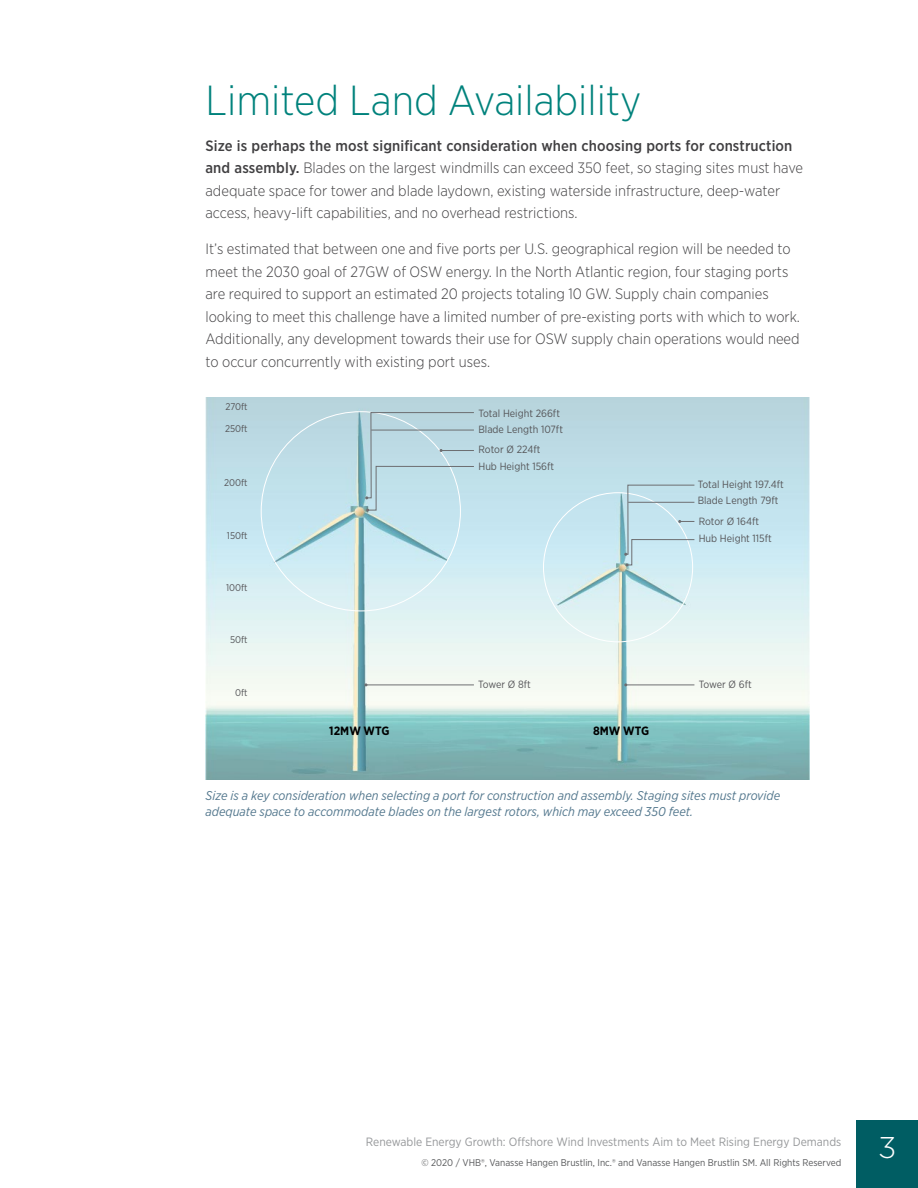
<style>
.page{position:relative;width:918px;height:1188px;background:#fff}
.page>*{position:absolute;margin:0;border:0;box-sizing:border-box;transform-origin:0 0}
.t1{font:300 42px "Gotham Narrow";color:#00827c}
.t2{font:300 30px "Gotham";color:#fff}
.t3{font:300 15px/22.5px "Gotham Narrow";color:#414042}
.t4{font:italic 12.75px/16.5px "Gotham Narrow";color:#54788e}
.t5{font:12px "Gotham Narrow";color:#96989a}
.t6{font:700 12px "Gotham Narrow";color:#000}
.t7{font:10.5px/16.5px "Gotham Narrow";color:#565659}
.t8{font:9.75px "Gotham Narrow";color:#58595b}
.t9{font:9.75px "Gotham Narrow";color:#565659}
.s1{font-weight:500}
</style>
<div class="page">
<div style="left:856px;top:1120px;width:62px;height:68px;background:#005d63"></div>
<img style="left:206px;top:397px;width:604px;height:383px">
<hr style="left:366px;top:685px;width:108px;height:1px;background:#6d6e71">
<hr style="left:626px;top:685px;width:68px;height:1px;background:#6d6e71">
<svg style="left:365px;top:412px;width:110px;height:100px;background:#bad8e1"></svg>
<svg style="left:624px;top:484px;width:71px;height:82px;background:#c1dfe8"></svg>
<h1 class="t1" style="left:206px;top:74px;width:437px">Limited Land Availability</h1>
<p class="t3" style="left:206px;top:134px;width:599px"><span class="s1">Size is perhaps the most significant consideration when choosing ports for construction and assembly.</span> Blades on the largest windmills can exceed 350 feet, so staging sites must have adequate space for tower and blade laydown, existing waterside infrastructure, deep-water access, heavy-lift capabilities, and no overhead restrictions.</p>
<p class="t3" style="left:206px;top:237px;width:596px">It’s estimated that between one and five ports per U.S. geographical region will be needed to meet the 2030 goal of 27GW of OSW energy. In the North Atlantic region, four staging ports are required to support an estimated 20 projects totaling 10 GW. Supply chain companies looking to meet this challenge have a limited number of pre-existing ports with which to work.<br>Additionally, any development towards their use for OSW supply chain operations would need to occur concurrently with existing port uses.</p>
<p class="t9" style="left:225px;top:401px;width:24px">270ft</p>
<p class="t9" style="left:225px;top:422px;width:24px">250ft</p>
<p class="t9" style="left:224px;top:476px;width:25px">200ft</p>
<p class="t9" style="left:227px;top:529px;width:22px">150ft</p>
<p class="t9" style="left:226px;top:581px;width:23px">100ft</p>
<p class="t9" style="left:230px;top:634px;width:19px">50ft</p>
<p class="t9" style="left:235px;top:687px;width:14px">0ft</p>
<p class="t7" style="left:478px;top:405px;width:86px">Total Height 266ft<br>Blade Length 107ft</p>
<p class="t7" style="left:478px;top:441px;width:77px">Rotor Ø 224ft<br>Hub Height 156ft</p>
<p class="t7" style="left:698px;top:475px;width:88px">Total Height 197.4ft<br>Blade Length 79ft</p>
<p class="t7" style="left:699px;top:513px;width:75px">Rotor Ø 164ft<br>Hub Height 115ft</p>
<p class="t7" style="left:478px;top:676px;width:54px">Tower Ø 8ft</p>
<p class="t7" style="left:699px;top:676px;width:54px">Tower Ø 6ft</p>
<p class="t6" style="left:329px;top:723px;width:62px">12MW WTG</p>
<p class="t6" style="left:593px;top:723px;width:57px">8MW WTG</p>
<p class="t4" style="left:206px;top:787px;width:576px">Size is a key consideration when selecting a port for construction and assembly. Staging sites must provide adequate space to accommodate blades on the largest rotors, which may exceed 350 feet.</p>
<p class="t5" style="left:366px;top:1135px;width:477px">Renewable Energy Growth: Offshore Wind Investments Aim to Meet Rising Energy Demands</p>
<p class="t8" style="left:422px;top:1156px;width:421px">© 2020 / VHB®, Vanasse Hangen Brustlin, Inc.® and Vanasse Hangen Brustlin SM. All Rights Reserved</p>
<h2 class="t2" style="left:878px;top:1128px;width:20px">3</h2>
</div>
